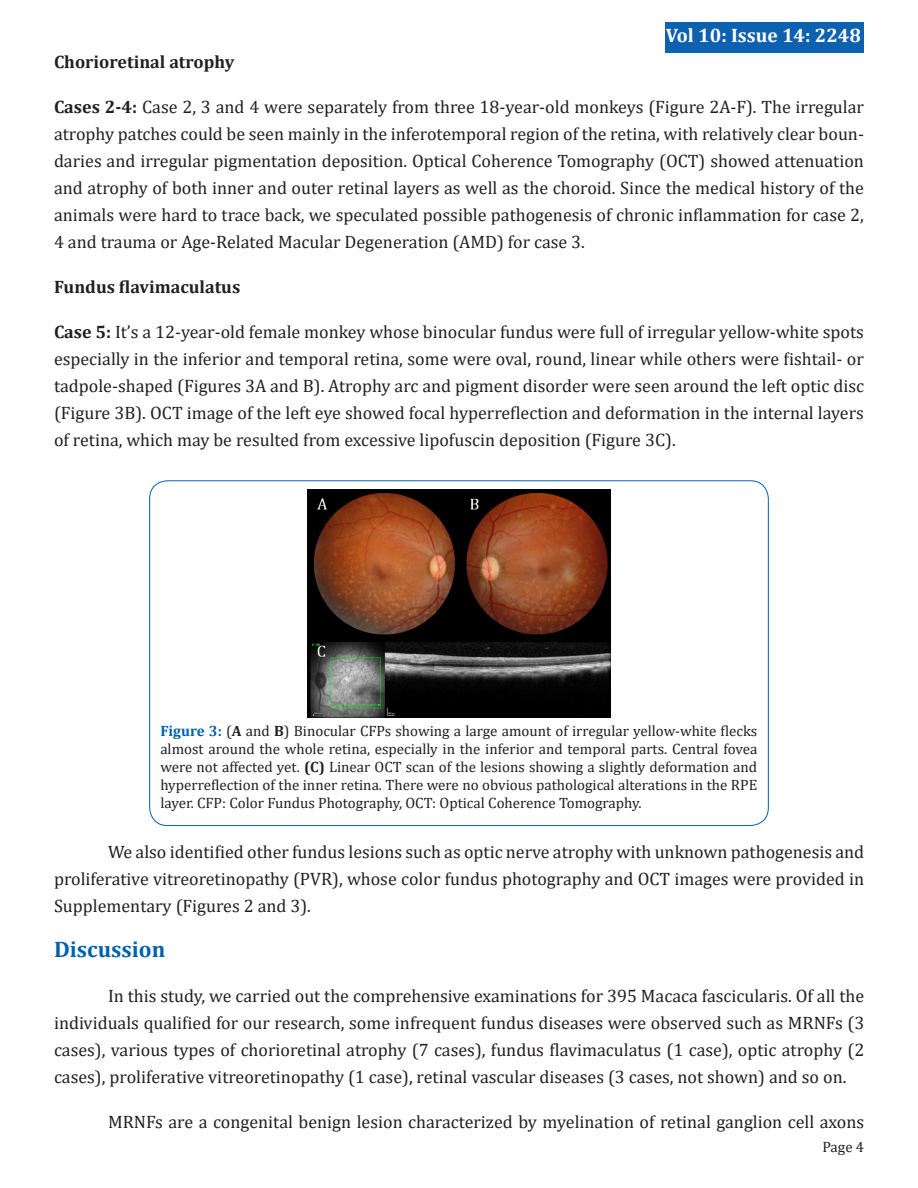
<style>
.page{position:relative;width:918px;height:1188px;background:#fff}
.page>*{position:absolute;margin:0;border:0;box-sizing:border-box;transform-origin:0 0}
.t1{font:700 22.5px "Cambria";color:#0061af}
.t2{font:700 19.5px "Cambria";color:#fff}
.t3{font:18px/27px "Cambria";color:#231f20;text-align:justify}
.t4{font:700 18px "Cambria";color:#231f20}
.t5{font:15px/18px "Cambria";color:#231f20;text-align:justify}
.s1{font-weight:700}
.s2{font-weight:700;color:#0061af}
</style>
<div class="page">
<img style="left:308px;top:490px;width:302px;height:227px">
<div style="left:666px;top:22px;width:198px;height:30px;background:#0d61af"></div>
<p class="t2" style="left:666px;top:22px;width:196px">Vol 10: Issue 14: 2248</p>
<p class="t4" style="left:54px;top:49px;width:182px">Chorioretinal atrophy</p>
<p class="t3" style="left:54px;top:93px;width:812px"><span class="s1">Cases 2-4:</span> Case 2, 3 and 4 were separately from three 18-year-old monkeys (Figure 2A-F). The irregular atrophy patches could be seen mainly in the inferotemporal region of the retina, with relatively clear boun&shy;daries and irregular pigmentation deposition. Optical Coherence Tomography (OCT) showed attenuation and atrophy of both inner and outer retinal layers as well as the choroid. Since the medical history of the animals were hard to trace back, we speculated possible pathogenesis of chronic inflammation for case 2, 4 and trauma or Age-Related Macular Degeneration (AMD) for case 3.</p>
<p class="t4" style="left:54px;top:274px;width:188px">Fundus flavimaculatus</p>
<p class="t3" style="left:54px;top:318px;width:812px"><span class="s1">Case 5:</span> It’s a 12-year-old female monkey whose binocular fundus were full of irregular yellow-white spots especially in the inferior and temporal retina, some were oval, round, linear while others were fishtail- or tadpole-shaped (Figures 3A and B). Atrophy arc and pigment disorder were seen around the left optic disc (Figure 3B). OCT image of the left eye showed focal hyperreflection and deformation in the internal layers of retina, which may be resulted from excessive lipofuscin deposition (Figure 3C).</p>
<p class="t5" style="left:160px;top:721px;width:598px"><span class="s2">Figure 3:</span> (<span class="s1">A</span> and <span class="s1">B</span>) Binocular CFPs showing a large amount of irregular yellow-white flecks almost around the whole retina, especially in the inferior and temporal parts. Central fovea were not affected yet. <span class="s1">(C)</span> Linear OCT scan of the lesions showing a slightly deformation and hyperreflection of the inner retina. There were no obvious pathological alterations in the RPE layer. CFP: Color Fundus Photography, OCT: Optical Coherence Tomography.</p>
<p class="t3" style="left:54px;top:838px;width:812px;text-indent:54px">We also identified other fundus lesions such as optic nerve atrophy with unknown pathogenesis and proliferative vitreoretinopathy (PVR), whose color fundus photography and OCT images were provided in Supplementary (Figures 2 and 3).</p>
<p class="t1" style="left:54px;top:934px;width:113px">Discussion</p>
<p class="t3" style="left:54px;top:982px;width:812px;text-indent:54px">In this study, we carried out the comprehensive examinations for 395 Macaca fascicularis. Of all the individuals qualified for our research, some infrequent fundus diseases were observed such as MRNFs (3 cases), various types of chorioretinal atrophy (7 cases), fundus flavimaculatus (1 case), optic atrophy (2 cases), proliferative vitreoretinopathy (1 case), retinal vascular diseases (3 cases, not shown) and so on.</p>
<p class="t3" style="left:108px;top:1108px;width:758px">MRNFs are a congenital benign lesion characterized by myelination of retinal ganglion cell axons</p>
<p class="t5" style="left:822px;top:1138px;width:43px">Page 4</p>
</div>
